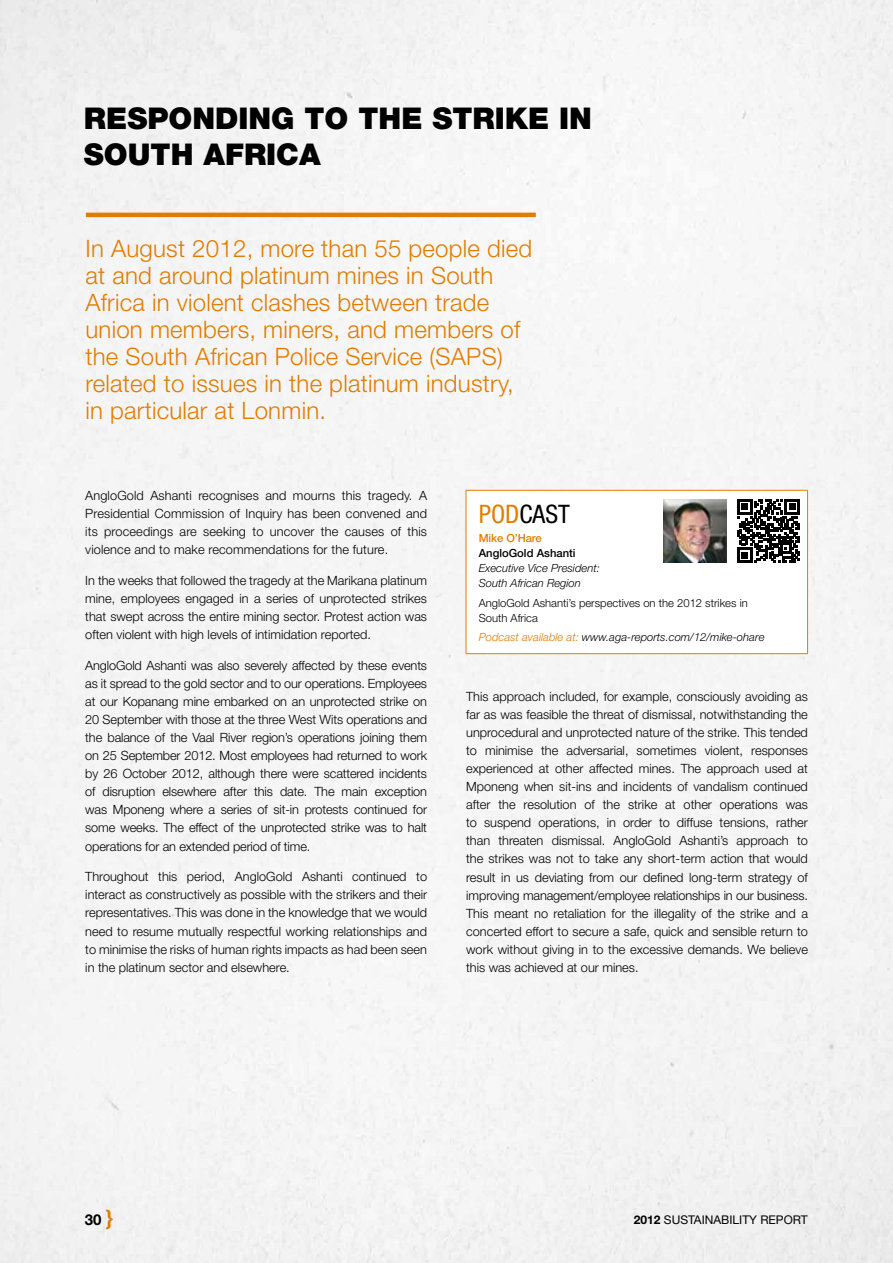
<style>
.page{position:relative;width:893px;height:1263px;background:#fff}
.page>*{position:absolute;margin:0;border:0;box-sizing:border-box;transform-origin:0 0}
.t1{font:900 30px/36px "Helvetica Neue";color:#000}
.t2{font:condensed 25.5px "Helvetica Neue";color:#000}
.t3{font:300 24px/27px "Helvetica Neue";letter-spacing:.01em;color:#e27c00}
.t4{font:700 15px "Helvetica Neue";color:#000}
.t5{font:300 12.75px/18px "Helvetica Neue";color:#000;text-align:justify}
.t6{font:12px "Helvetica Neue";color:#000}
.t7{font:italic 300 11.25px/15px "Helvetica Neue";color:#000}
.t8{font:300 11.25px/15px "Helvetica Neue";color:#000}
.t9{font:500 11.25px "Helvetica Neue";color:#000}
.t10{font:500 11.25px "Helvetica Neue";color:#e27c00}
.s1{color:#e27c00}
.s2{font-family:"Helvetica";font-size:21px;color:#e27c00}
.s3{font-weight:700}
</style>
<div class="page">
<hr style="left:466px;top:490px;width:342px;height:1px;background:#e27c00">
<hr style="left:466px;top:491px;width:1px;height:162px;background:#e27c00">
<hr style="left:807px;top:491px;width:1px;height:162px;background:#e27c00">
<hr style="left:466px;top:653px;width:342px;height:1px;background:#e27c00">
<svg style="left:737px;top:499px;width:63px;height:64px"></svg>
<img style="left:663px;top:499px;width:63px;height:64px">
<hr style="left:86px;top:213px;width:450px;height:4px;background:#e27c00">
<h1 class="t1" style="left:84px;top:101px;width:506px">RESPONDING TO THE STRIKE IN<br>SOUTH AFRICA</h1>
<p class="t3" style="left:85px;top:234px;width:448px">In August 2012, more than 55 people died at and around platinum mines in South Africa in violent clashes between trade union members, miners, and members of the South African Police Service (SAPS) related to issues in the platinum industry, in particular at Lonmin.</p>
<p class="t5" style="left:85px;top:486px;width:343px">AngloGold Ashanti recognises and mourns this tragedy. A Presidential Commission of Inquiry has been convened and its proceedings are seeking to uncover the causes of this violence and to make recommendations for the future.</p>
<p class="t5" style="left:85px;top:571px;width:343px">In the weeks that followed the tragedy at the Marikana platinum mine, employees engaged in a series of unprotected strikes that swept across the entire mining sector. Protest action was often violent with high levels of intimidation reported.</p>
<p class="t5" style="left:85px;top:656px;width:343px">AngloGold Ashanti was also severely affected by these events as it spread to the gold sector and to our operations. Employees at our Kopanang mine embarked on an unprotected strike on 20 September with those at the three West Wits operations and the balance of the Vaal River region’s operations joining them on 25 September 2012. Most employees had returned to work by 26 October 2012, although there were scattered incidents of disruption elsewhere after this date. The main exception was Mponeng where a series of sit-in protests continued for some weeks. The effect of the unprotected strike was to halt operations for an extended period of time.</p>
<p class="t5" style="left:85px;top:867px;width:343px">Throughout this period, AngloGold Ashanti continued to interact as constructively as possible with the strikers and their representatives. This was done in the knowledge that we would need to resume mutually respectful working relationships and to minimise the risks of human rights impacts as had been seen in the platinum sector and elsewhere.</p>
<h2 class="t2" style="left:479px;top:499px;width:93px"><span class="s1">POD</span>CAST</h2>
<p class="t10" style="left:479px;top:532px;width:65px">Mike O’Hare</p>
<p class="t9" style="left:479px;top:547px;width:98px">AngloGold Ashanti</p>
<p class="t7" style="left:479px;top:561px;width:123px">Executive Vice President:<br>South African Region</p>
<p class="t8" style="left:479px;top:595px;width:271px">AngloGold Ashanti’s perspectives on the 2012 strikes in<br>South Africa</p>
<p class="t7" style="left:479px;top:629px;width:287px"><span class="s1">Podcast available at:</span> www.aga-reports.com/12/mike-ohare</p>
<p class="t5" style="left:466px;top:687px;width:343px">This approach included, for example, consciously avoiding as far as was feasible the threat of dismissal, notwithstanding the unprocedural and unprotected nature of the strike. This tended to minimise the adversarial, sometimes violent, responses experienced at other affected mines. The approach used at Mponeng when sit-ins and incidents of vandalism continued after the resolution of the strike at other operations was to suspend operations, in order to diffuse tensions, rather than threaten dismissal. AngloGold Ashanti’s approach to the strikes was not to take any short-term action that would result in us deviating from our defined long-term strategy of improving management/employee relationships in our business.<br>This meant no retaliation for the illegality of the strike and a concerted effort to secure a safe, quick and sensible return to work without giving in to the excessive demands. We believe this was achieved at our mines.</p>
<p class="t4" style="left:85px;top:1211px;width:31px">30 <span class="s2">}</span></p>
<p class="t6" style="left:634px;top:1212px;width:175px"><span class="s3">2012</span> SUSTAINABILITY REPORT</p>
</div>
